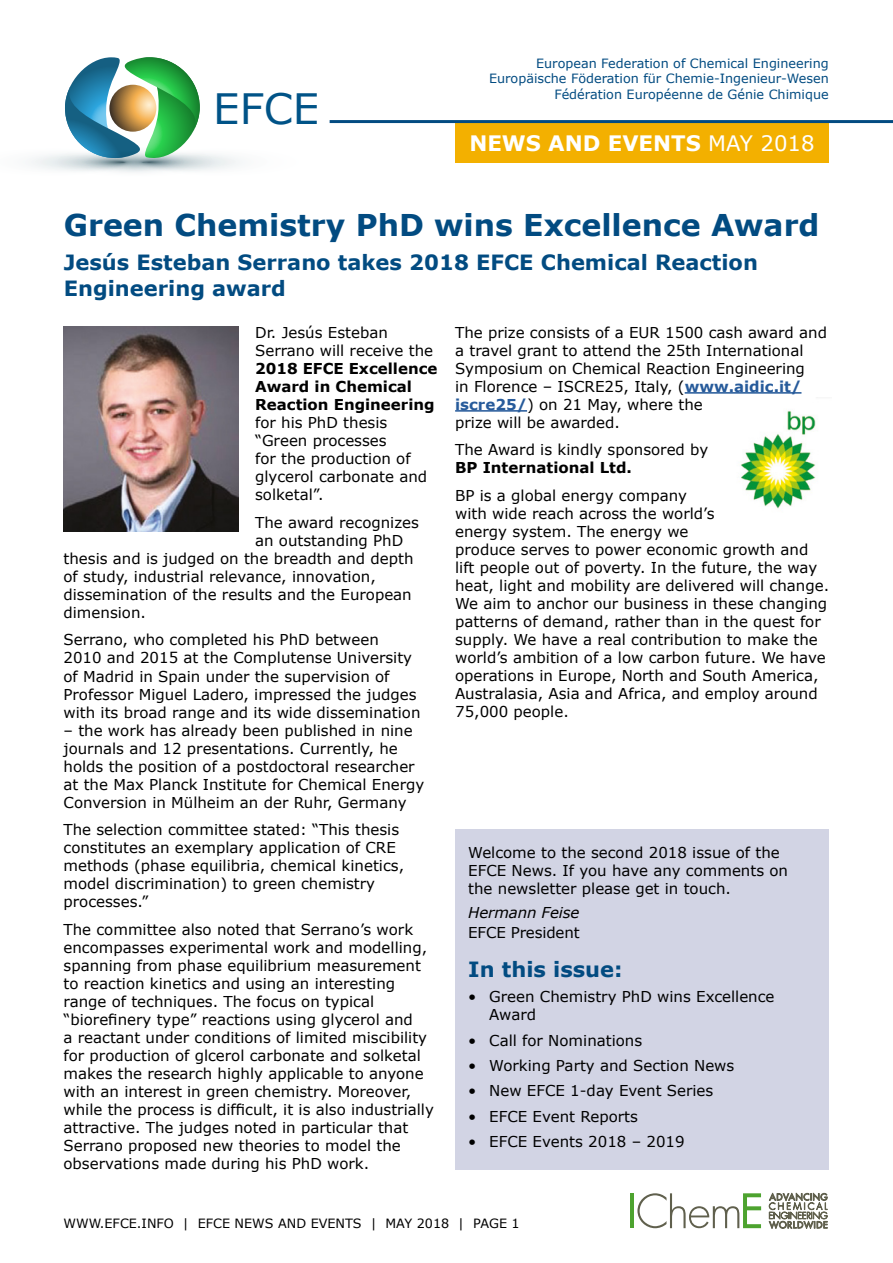
<style>
.page{position:relative;width:893px;height:1263px;background:#fff}
.page>*{position:absolute;margin:0;border:0;box-sizing:border-box;transform-origin:0 0}
.t1{font:41.85px "Verdana";color:#005387}
.Main_head{font:700 30px "Verdana";color:#024b81}
.t2{font:700 21.3px "Verdana";color:#fff}
.Secondary_head{font:700 21px/25.2px "Verdana";color:#024b81}
.body{font:700 21px "Verdana";color:#024b81}
.body-2{font:15px/18px "Verdana";color:#000}
.bullets{font:15px/18px "Verdana";color:#000}
.body-3{font:italic 15px "Verdana";letter-spacing:-.01em;color:#000}
.t3{font:12.75px/15.3px "Verdana";color:#024b81;text-align:right}
.t4{font:12.75px "Verdana";color:#000}
.s1{font-weight:400}
.s2{font-weight:700}
.s3{font-weight:700;color:#275b9b}
</style>
<div class="page">
<svg style="left:769px;top:1193px;width:59px;height:36px"></svg>
<svg style="left:637px;top:1193px;width:124px;height:35px"></svg>
<hr style="left:630px;top:1193px;width:4px;height:35px;background:#4da32f">
<div style="left:455px;top:123px;width:374px;height:40px;background:#f3b000"></div>
<hr style="left:330px;top:120px;width:563px;height:3px;background:#024b81">
<svg style="left:31px;top:57px;width:209px;height:115px"></svg>
<div style="left:455px;top:829px;width:374px;height:340px;background:#d2d4e4"></div>
<img style="left:64px;top:326px;width:174px;height:205px">
<hr style="left:685px;top:392px;width:116px;height:2px;background:#275b9b">
<hr style="left:455px;top:410px;width:72px;height:2px;background:#275b9b">
<img style="left:741px;top:410px;width:75px;height:99px">
<h1 class="t1" style="left:213px;top:82px;width:108px">EFCE</h1>
<p class="t3" style="left:489px;top:56px;width:341px">European Federation of Chemical Engineering<br>Europäische Föderation für Chemie-Ingenieur-Wesen<br>Fédération Européenne de Génie Chimique</p>
<h3 class="t2" style="left:469px;top:128px;width:347px">NEWS AND EVENTS <span class="s1">MAY 2018</span></h3>
<p class="Main_head" style="left:64px;top:203px;width:757px">Green Chemistry PhD wins Excellence Award</p>
<p class="Secondary_head" style="left:64px;top:250px;width:696px">Jesús Esteban Serrano takes 2018 EFCE Chemical Reaction<br>Engineering award</p>
<p class="body-2" style="left:255px;top:323px;width:184px">Dr. Jesús Esteban<br>Serrano will receive the<br><span class="s2">2018 EFCE Excellence<br>Award in Chemical<br>Reaction Engineering </span>for his PhD thesis “Green processes<br>for the production of glycerol carbonate and solketal”.</p>
<p class="body-2" style="left:255px;top:513px;width:165px">The award recognizes</p>
<p class="body-2" style="left:255px;top:531px;width:150px">an outstanding PhD</p>
<p class="body-2" style="left:64px;top:549px;width:352px">thesis and is judged on the breadth and depth</p>
<p class="body-2" style="left:64px;top:567px;width:314px">of study, industrial relevance, innovation,</p>
<p class="body-2" style="left:64px;top:585px;width:350px">dissemination of the results and the European</p>
<p class="body-2" style="left:64px;top:603px;width:84px">dimension.</p>
<p class="body-2" style="left:64px;top:631px;width:358px">Serrano, who completed his PhD between 2010 and 2015 at the Complutense University of Madrid in Spain under the supervision of Professor Miguel Ladero, impressed the judges with its broad range and its wide dissemination</p>
<p class="body-2" style="left:64px;top:721px;width:362px">– the work has already been published in nine journals and 12 presentations. Currently, he holds the position of a postdoctoral researcher at the Max Planck Institute for Chemical Energy Conversion in Mülheim an der Ruhr, Germany</p>
<p class="body-2" style="left:64px;top:821px;width:342px">The selection committee stated: “This thesis constitutes an exemplary application of CRE methods (phase equilibria, chemical kinetics, model discrimination) to green chemistry processes.”</p>
<p class="body-2" style="left:64px;top:920px;width:372px">The committee also noted that Serrano’s work encompasses experimental work and modelling, spanning from phase equilibrium measurement to reaction kinetics and using an interesting range of techniques. The focus on typical “biorefinery type” reactions using glycerol and<br>a reactant under conditions of limited miscibility for production of glcerol carbonate and solketal makes the research highly applicable to anyone with an interest in green chemistry. Moreover, while the process is difficult, it is also industrially attractive. The judges noted in particular that Serrano proposed new theories to model the observations made during his PhD work.</p>
<p class="body-2" style="left:455px;top:323px;width:373px">The prize consists of a EUR 1500 cash award and a travel grant to attend the 25th International Symposium on Chemical Reaction Engineering<br>in Florence – ISCRE25, Italy, (<span class="s3">www.aidic.it/ iscre25/</span>) on 21 May, where the<br>prize will be awarded.</p>
<p class="body-2" style="left:455px;top:441px;width:255px">The Award is kindly sponsored by<br><span class="s2">BP International Ltd.</span></p>
<p class="body-2" style="left:455px;top:486px;width:376px">BP is a global energy company<br>with wide reach across the world’s<br>energy system. The energy we<br>produce serves to power economic growth and lift people out of poverty. In the future, the way heat, light and mobility are delivered will change.<br>We aim to anchor our business in these changing patterns of demand, rather than in the quest for supply. We have a real contribution to make the world’s ambition of a low carbon future. We have operations in Europe, North and South America, Australasia, Asia and Africa, and employ around 75,000 people.</p>
<p class="body-2" style="left:468px;top:843px;width:321px">Welcome to the second 2018 issue of the<br>EFCE News. If you have any comments on the newsletter please get in touch.</p>
<p class="body-3" style="left:468px;top:902px;width:113px">Hermann Feise</p>
<p class="body-2" style="left:468px;top:923px;width:113px">EFCE President</p>
<p class="body" style="left:468px;top:954px;width:156px">In this issue:</p>
<p class="bullets" style="left:489px;top:987px;width:287px;text-indent:-21px">• Green Chemistry PhD wins Excellence<br>Award</p>
<p class="bullets" style="left:468px;top:1031px;width:176px">• Call for Nominations</p>
<p class="bullets" style="left:468px;top:1056px;width:268px">• Working Party and Section News</p>
<p class="bullets" style="left:468px;top:1082px;width:247px">• New EFCE 1-day Event Series</p>
<p class="bullets" style="left:468px;top:1107px;width:171px">• EFCE Event Reports</p>
<p class="bullets" style="left:468px;top:1133px;width:218px">• EFCE Events 2018 – 2019</p>
<p class="t4" style="left:63px;top:1215px;width:458px">WWW.EFCE.INFO | EFCE NEWS AND EVENTS | MAY 2018 | PAGE 1</p>
</div>
